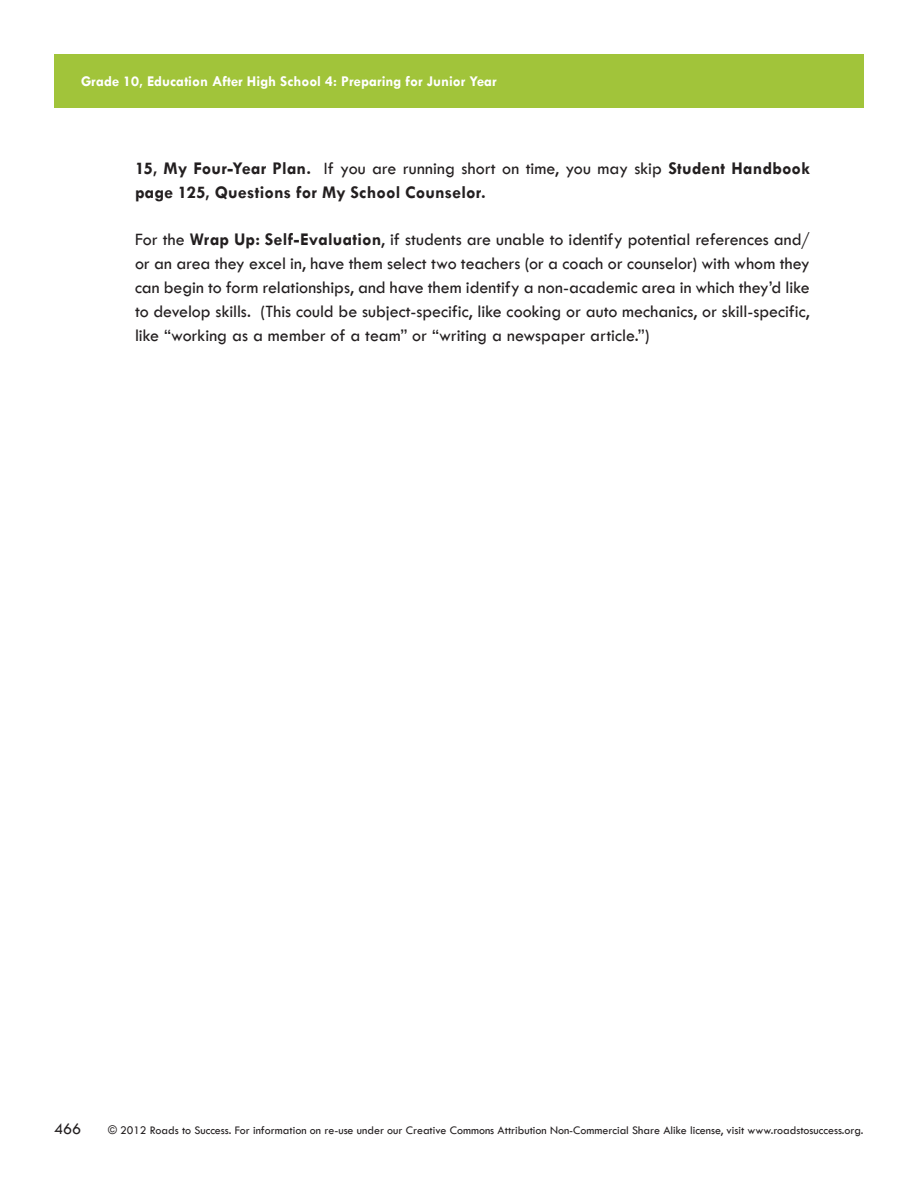
<style>
.page{position:relative;width:918px;height:1188px;background:#fff}
.page>*{position:absolute;margin:0;border:0;box-sizing:border-box;transform-origin:0 0}
.LO_Text{font:18px/24px "Tw Cen";letter-spacing:-.005em;color:#231f20;text-align:justify}
.LO_Text-2{font:700 18px/24px "Tw Cen";letter-spacing:.005em;color:#231f20}
.t1{font:16.5px "Tw Cen";color:#231f20}
.t2{font:700 15px "Tw Cen";color:#fff}
.t3{font:12px "Tw Cen";color:#231f20}
.s1{font-weight:400}
.s2{font-weight:700}
</style>
<div class="page">
<div style="left:54px;top:54px;width:810px;height:54px;background:#a1c43a"></div>
<p class="t2" style="left:123px;top:72px;width:180px">#, Unit Name #: Lesson Title</p>
<p class="t2" style="left:81px;top:72px;width:417px">Grade 10, Education After High School 4: Preparing for Junior Year</p>
<p class="LO_Text-2" style="left:135px;top:156px;width:676px">15, My Four-Year Plan. <span class="s1">If you are running short on time, you may skip</span> Student Handbook page 125, Questions for My School Counselor.</p>
<p class="LO_Text" style="left:135px;top:227px;width:676px">For the <span class="s2">Wrap Up: Self-Evaluation</span>, if students are unable to identify potential references and/ or an area they excel in, have them select two teachers (or a coach or counselor) with whom they can begin to form relationships, and have them identify a non-academic area in which they’d like to develop skills. (This could be subject-specific, like cooking or auto mechanics, or skill-specific, like “working as a member of a team” or “writing a newspaper article.”)</p>
<p class="t1" style="left:54px;top:1119px;width:29px">466</p>
<p class="t3" style="left:108px;top:1123px;width:757px">© 2012 Roads to Success. For information on re-use under our Creative Commons Attribution Non-Commercial Share Alike license, visit www.roadstosuccess.org.</p>
</div>
